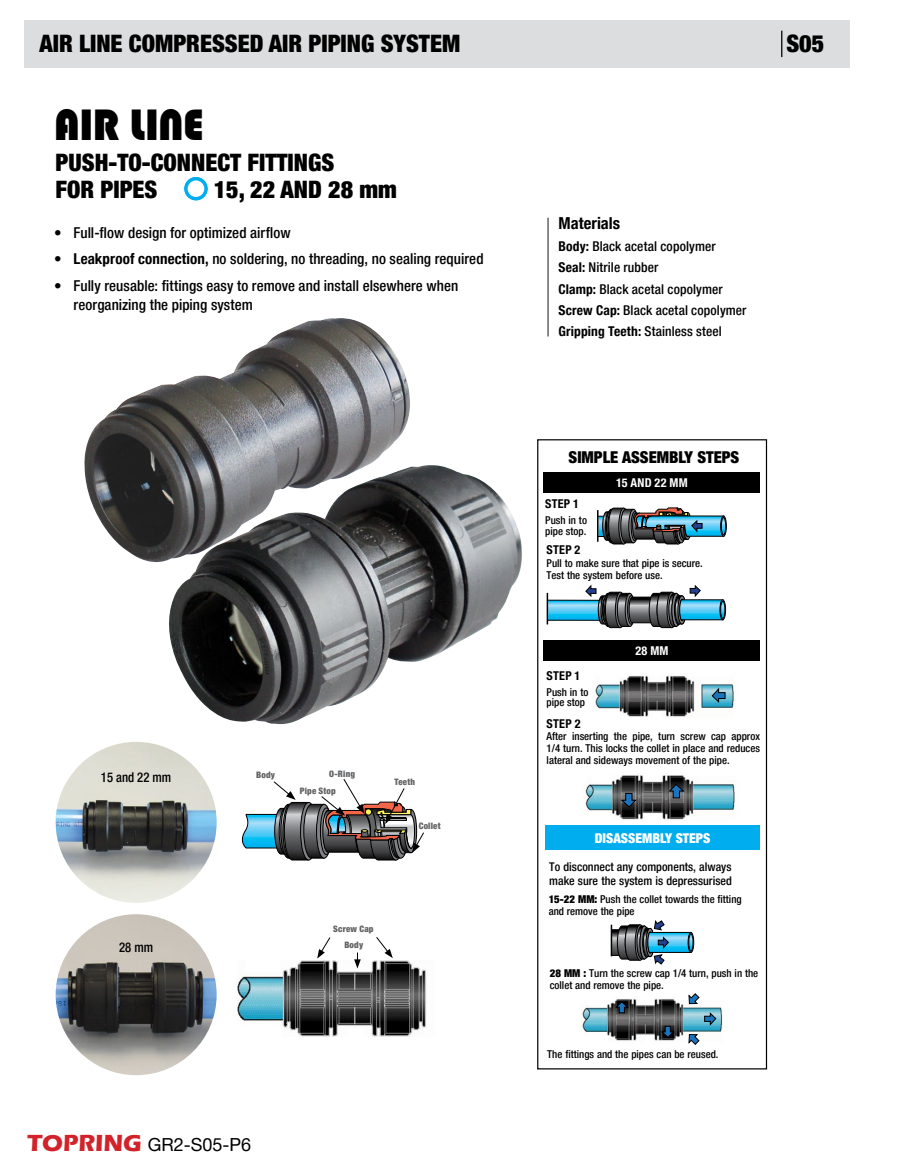
<style>
.page{position:relative;width:905px;height:1175px;background:#fff}
.page>*{position:absolute;margin:0;border:0;box-sizing:border-box;transform-origin:0 0}
.t1{font:900 42.75px "Blippo BT";color:#000}
.t2{font:900 condensed 24px/27px "Helvetica Neue LT Pro";color:#000}
.t3{font:18px "Helvetica Neue LT Pro";color:#000}
.t4{font:700 condensed 16.5px "Helvetica Neue LT Pro";color:#000}
.t5{font:900 condensed 16.35px "Helvetica Neue LT Pro";color:#000}
.t6{font:500 condensed 15px/19.5px "Helvetica Neue LT Pro";letter-spacing:.005em;color:#000}
.t7{font:500 condensed 13.5px/21.3px "Helvetica Neue LT Pro";letter-spacing:.01em;color:#000}
.t8{font:900 condensed 13.5px "Helvetica Neue LT Pro";color:#fff}
.t9{font:500 condensed 13.5px "Helvetica Neue LT Pro";letter-spacing:.01em;color:#000;scale:.94 1}
.t10{font:700 condensed 12.15px "Helvetica Neue LT Pro";letter-spacing:.02em;color:#000}
.t11{font:700 condensed 12.15px "Helvetica Neue LT Pro";letter-spacing:.015em;color:#fff}
.t12{font:500 condensed 12px/14.4px "Helvetica Neue LT Pro";color:#000}
.t13{font:500 condensed 10.8px/12px "Helvetica Neue LT Pro";color:#000}
.t14{font:900 condensed 8.85px/15.9px "Helvetica Neue LT Pro";letter-spacing:.025em;color:#636466;text-align:center}
.s1{font-weight:700}
.s2{font-family:"Eras ITC";font-weight:700;font-size:24px;color:#d2232a}
.s3{font-weight:900}
</style>
<div class="page">
<div style="left:24px;top:20px;width:825px;height:48px;background:#dcddde"></div>
<svg style="left:781px;top:31px;width:1px;height:26px"></svg>
<img style="left:169px;top:465px;width:353px;height:259px">
<img style="left:84px;top:318px;width:326px;height:252px">
<div style="left:537px;top:439px;width:230px;height:630px;border:1px solid #000"></div>
<div style="left:544px;top:473px;width:216px;height:20px;background:#000"></div>
<div style="left:544px;top:640px;width:216px;height:20px;background:#000"></div>
<div style="left:545px;top:825px;width:215px;height:25px;background:#00aeef"></div>
<div style="left:720px;top:516px;width:6px;height:20px;border:1px solid #000;border-radius:50%"></div>
<svg style="left:598px;top:507px;width:127px;height:37px"></svg>
<hr style="left:597px;top:510px;width:1px;height:32px;background:#000">
<img style="left:593px;top:676px;width:141px;height:41px">
<svg style="left:711px;top:688px;width:14px;height:14px"></svg>
<img style="left:585px;top:775px;width:150px;height:45px">
<svg style="left:669px;top:783px;width:15px;height:15px"></svg>
<svg style="left:620px;top:793px;width:16px;height:14px"></svg>
<svg style="left:548px;top:584px;width:177px;height:44px"></svg>
<hr style="left:546px;top:593px;width:2px;height:31px;background:#000">
<div style="left:688px;top:932px;width:6px;height:20px;border:1px solid #000;border-radius:50%"></div>
<svg style="left:611px;top:920px;width:82px;height:44px"></svg>
<hr style="left:610px;top:924px;width:2px;height:32px;background:#000">
<img style="left:582px;top:997px;width:141px;height:45px">
<svg style="left:616px;top:1001px;width:12px;height:12px"></svg>
<svg style="left:661px;top:1026px;width:12px;height:11px"></svg>
<svg style="left:704px;top:1012px;width:12px;height:13px"></svg>
<svg style="left:688px;top:993px;width:11px;height:11px"></svg>
<svg style="left:688px;top:1034px;width:11px;height:10px"></svg>
<img style="left:56px;top:914px;width:161px;height:161px;border-radius:80px">
<hr style="left:547px;top:218px;width:2px;height:118px;background:#636466">
<img style="left:237px;top:960px;width:190px;height:76px">
<svg style="left:317px;top:937px;width:13px;height:21px"></svg>
<svg style="left:354px;top:952px;width:7px;height:16px"></svg>
<svg style="left:376px;top:937px;width:17px;height:21px"></svg>
<svg style="left:241px;top:779px;width:183px;height:81px"></svg>
<img style="left:56px;top:742px;width:161px;height:161px;border-radius:80px">
<svg style="left:185px;top:177px;width:22px;height:23px"></svg>
<div style="left:185px;top:177px;width:22px;height:23px;border:1px solid #00aeef;border-radius:50%"></div>
<div style="left:188px;top:180px;width:16px;height:17px;background:#fff;border-radius:50%"></div>
<h2 class="t2" style="left:39px;top:30px;width:422px">AIR LINE COMPRESSED AIR PIPING SYSTEM</h2>
<h1 class="t1" style="left:54px;top:99px;width:151px">AIR LINE</h1>
<h2 class="t2" style="left:56px;top:148px;width:280px">PUSH-TO-CONNECT FITTINGS<br>FOR PIPES</h2>
<h2 class="t2" style="left:214px;top:175px;width:184px">15, 22 AND 28 mm</h2>
<h3 class="t6" style="left:54px;top:223px;width:238px">• Full-flow design for optimized airflow</h3>
<h3 class="t6" style="left:54px;top:249px;width:431px">• <span class="s1">Leakproof connection,</span> no soldering, no threading, no sealing required</h3>
<h3 class="t6" style="left:74px;top:275px;width:386px;text-indent:-20px">• Fully reusable: fittings easy to remove and install elsewhere when reorganizing the piping system</h3>
<p class="t9" style="left:101px;top:769px;width:76px">15 and 22 mm</p>
<p class="t9" style="left:119px;top:939px;width:38px">28 mm</p>
<p class="t14" style="left:256px;top:766px;width:20px">Body</p>
<p class="t14" style="left:300px;top:765px;width:57px;line-height:17.2px;text-align:left;text-indent:29px">O-Ring<br>Pipe Stop</p>
<p class="t14" style="left:394px;top:774px;width:22px">Teeth</p>
<p class="t14" style="left:418px;top:817px;width:23px">Collet</p>
<p class="t14" style="left:333px;top:920px;width:42px">Screw Cap<br>Body</p>
<h3 class="t3" style="left:27px;top:1133px;width:226px"><span class="s2">TOPRING</span> GR2-S05-P6</h3>
<h2 class="t2" style="left:786px;top:30px;width:39px">S05</h2>
<h3 class="t4" style="left:558px;top:214px;width:63px">Materials</h3>
<p class="t7" style="left:558px;top:235px;width:189px"><span class="s1">Body:</span> Black acetal copolymer<br><span class="s1">Seal:</span> Nitrile rubber<br><span class="s1">Clamp:</span> Black acetal copolymer<br><span class="s1">Screw Cap:</span> Black acetal copolymer<br><span class="s1">Gripping Teeth:</span> Stainless steel</p>
<h3 class="t5" style="left:568px;top:447px;width:172px">SIMPLE ASSEMBLY STEPS</h3>
<p class="t10" style="left:545px;top:496px;width:35px">STEP 1</p>
<p class="t13" style="left:545px;top:515px;width:43px;line-height:10.5px">Push in to pipe stop.</p>
<p class="t11" style="left:616px;top:475px;width:73px">15 AND 22 MM</p>
<p class="t10" style="left:546px;top:542px;width:35px">STEP 2</p>
<p class="t13" style="left:546px;top:557px;width:158px">Pull to make sure that pipe is secure.<br>Test the system before use.</p>
<p class="t10" style="left:546px;top:668px;width:35px">STEP 1</p>
<p class="t13" style="left:546px;top:686px;width:43px;line-height:10.5px">Push in to pipe stop</p>
<p class="t11" style="left:635px;top:643px;width:35px">28 MM</p>
<p class="t10" style="left:546px;top:716px;width:36px">STEP 2</p>
<p class="t13" style="left:546px;top:730px;width:215px;text-align:justify">After inserting the pipe, turn screw cap approx 1/4 turn. This locks the collet in place and reduces lateral and sideways movement of the pipe.</p>
<p class="t8" style="left:595px;top:830px;width:117px">DISASSEMBLY STEPS</p>
<p class="t12" style="left:549px;top:859px;width:184px">To disconnect any components, always make sure the system is depressurised</p>
<p class="t13" style="left:548px;top:893px;width:194px"><span class="s3">15-22 MM:</span> Push the collet towards the fitting and remove the pipe</p>
<p class="t13" style="left:549px;top:966px;width:210px"><span class="s3">28 MM :</span> Turn the screw cap 1/4 turn, push in the collet and remove the pipe.</p>
<p class="t13" style="left:547px;top:1048px;width:173px">The fittings and the pipes can be reused.</p>
</div>
